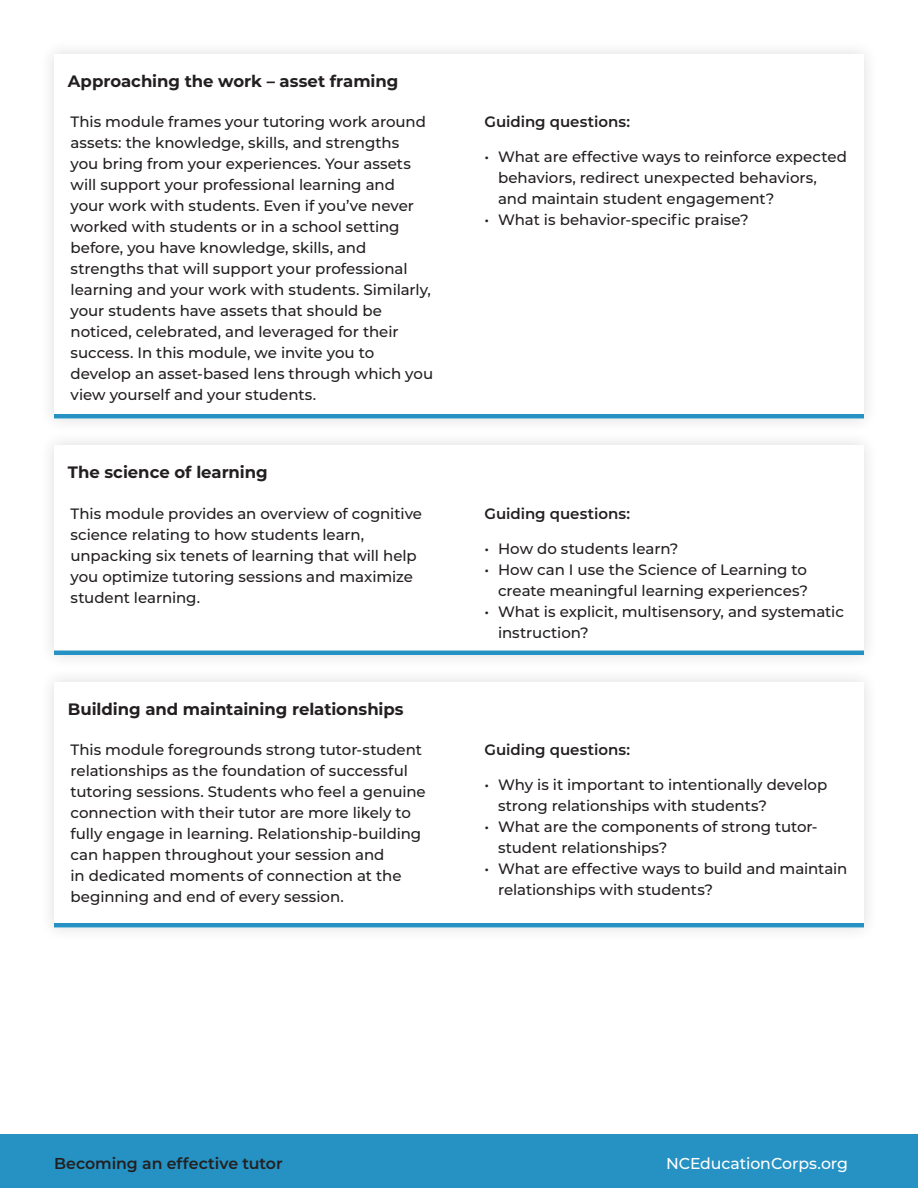
<style>
.page{position:relative;width:918px;height:1188px;background:#fff}
.page>*{position:absolute;margin:0;border:0;box-sizing:border-box;transform-origin:0 0}
.Body_text{font:700 16.5px "Montserrat";letter-spacing:-.005em;color:#231f20}
.t1{font:600 15.75px "Montserrat";color:#231f20}
.t2{font:500 15.75px "Montserrat";letter-spacing:-.005em;color:#fff}
.Body_text-2{font:500 15px/21px "Montserrat";letter-spacing:-.005em;color:#231f20}
.t3{font:600 15px "Montserrat";color:#231f20}
</style>
<div class="page">
<div style="left:0;top:1134px;width:918px;height:54px;background:#2592c3"></div>
<div style="left:39px;top:667px;width:841px;height:276px;background:#f8f8f8"></div>
<div style="left:54px;top:682px;width:810px;height:245px;background:#fff"></div>
<hr style="left:54px;top:923px;width:810px;height:4px;background:#2592c3">
<div style="left:39px;top:430px;width:841px;height:241px;background:#fafafa"></div>
<div style="left:54px;top:446px;width:810px;height:209px;background:#fff"></div>
<hr style="left:54px;top:651px;width:810px;height:4px;background:#2592c3">
<div style="left:39px;top:39px;width:841px;height:395px;background:#fafafa"></div>
<div style="left:54px;top:54px;width:810px;height:364px;background:#fff"></div>
<div style="left:54px;top:414px;width:810px;height:5px;background:#2592c3"></div>
<p class="Body_text" style="left:68px;top:69px;width:332px">Approaching the work – asset framing</p>
<p class="Body_text-2" style="left:71px;top:111px;width:364px">This module frames your tutoring work around assets: the knowledge, skills, and strengths<br>you bring from your experiences. Your assets will support your professional learning and<br>your work with students. Even if you’ve never worked with students or in a school setting before, you have knowledge, skills, and strengths that will support your professional learning and your work with students. Similarly, your students have assets that should be noticed, celebrated, and leveraged for their success. In this module, we invite you to develop an asset-based lens through which you view yourself and your students.</p>
<p class="Body_text" style="left:68px;top:461px;width:201px">The science of learning</p>
<p class="Body_text-2" style="left:71px;top:503px;width:353px">This module provides an overview of cognitive science relating to how students learn, unpacking six tenets of learning that will help you optimize tutoring sessions and maximize student learning.</p>
<p class="Body_text" style="left:68px;top:697px;width:337px">Building and maintaining relationships</p>
<p class="Body_text-2" style="left:71px;top:739px;width:357px">This module foregrounds strong tutor-student relationships as the foundation of successful tutoring sessions. Students who feel a genuine connection with their tutor are more likely to fully engage in learning. Relationship-building can happen throughout your session and<br>in dedicated moments of connection at the beginning and end of every session.</p>
<p class="t3" style="left:485px;top:111px;width:147px">Guiding questions:</p>
<p class="Body_text-2" style="left:498px;top:145px;width:350px;text-indent:-14px">• What are effective ways to reinforce expected behaviors, redirect unexpected behaviors, and maintain student engagement?</p>
<p class="Body_text-2" style="left:485px;top:208px;width:266px">• What is behavior-specific praise?</p>
<p class="t3" style="left:485px;top:503px;width:147px">Guiding questions:</p>
<p class="Body_text-2" style="left:485px;top:537px;width:195px">• How do students learn?</p>
<p class="Body_text-2" style="left:485px;top:558px;width:325px;text-align:right">• How can I use the Science of Learning to create meaningful learning experiences?</p>
<p class="Body_text-2" style="left:498px;top:600px;width:347px;text-indent:-14px">• What is explicit, multisensory, and systematic instruction?</p>
<p class="t3" style="left:485px;top:739px;width:147px">Guiding questions:</p>
<p class="Body_text-2" style="left:498px;top:774px;width:331px;text-indent:-14px">• Why is it important to intentionally develop strong relationships with students?</p>
<p class="Body_text-2" style="left:498px;top:816px;width:321px;text-indent:-14px">• What are the components of strong tutor&shy;student relationships?</p>
<p class="Body_text-2" style="left:498px;top:858px;width:351px;text-indent:-14px">• What are effective ways to build and maintain relationships with students?</p>
<p class="t1" style="left:54px;top:1152px;width:230px">Becoming an effective tutor</p>
<p class="t2" style="left:666px;top:1152px;width:184px">NCEducationCorps.org</p>
</div>
